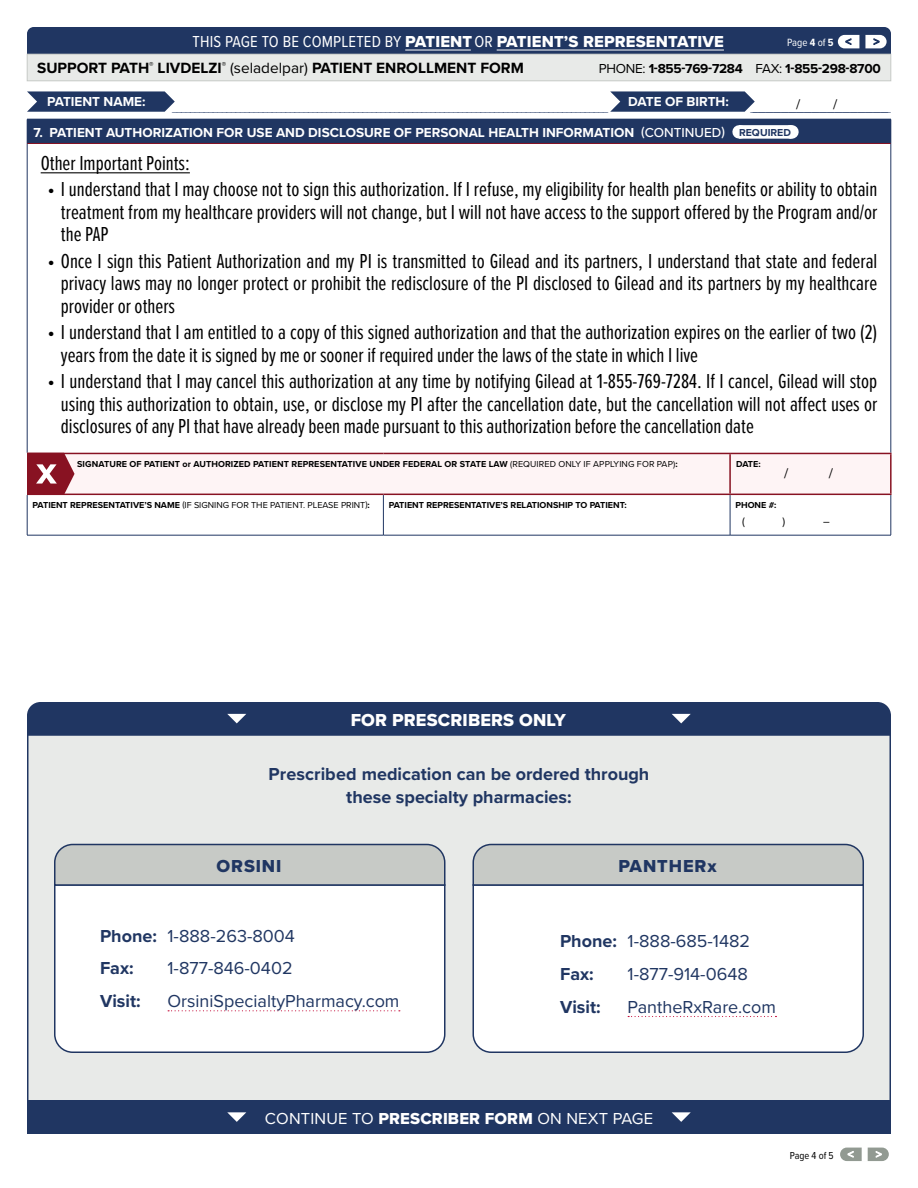
<style>
.page{position:relative;width:918px;height:1188px;background:#fff}
.page>*{position:absolute;margin:0;border:0;box-sizing:border-box;transform-origin:0 0}
.t1{font:21px/22.5px "Proxima Nova Ex Cn";color:#000;text-align:justify}
.t2{font:18px/33px "Proxima Nova";color:#203662}
.t3{font:700 18px/22.5px "Proxima Nova";color:#203662;text-align:center}
.t4{font:18px "Proxima Nova Extrabld";letter-spacing:.01em;color:#fff}
.t5{font:18px "Proxima Nova Extrabld";letter-spacing:.05em;color:#203662}
.t6{font:16.5px "Proxima Nova Extrabld";letter-spacing:.01em;color:#fff}
.t7{font:16.5px "Proxima Nova";letter-spacing:.01em;color:#fff}
.t8{font:700 15.3px "Proxima Nova";color:#000}
.t9{font:14.25px "Proxima Nova";color:#000}
.t10{font:700 13.5px "Proxima Nova";color:#fff}
.t11{font:700 13.5px "Proxima Nova";letter-spacing:-.02em;color:#000}
.t12{font:11.25px "Proxima Nova";color:#000}
.t13{font:10.8px "Proxima Nova Cond";color:#fff}
.t14{font:10.5px "Proxima Nova Cond";color:#000}
.t15{font:700 10.5px "Proxima Nova";color:#203662}
.t16{font:700 9px "Proxima Nova";color:#000}
.t17{font:9px "Proxima Nova";color:#203662}
.t18{font:9px "Proxima Nova";color:#000}
.s1{font-family:"Proxima Nova Cond"}
.s2{font-weight:400}
.s3{font-weight:700}
.s4{font-weight:500}
.s5{font-family:"Proxima Nova Extrabld"}
</style>
<div class="page">
<div style="left:840px;top:1148px;width:49px;height:13px;background:#929a92;border-radius:7px"></div>
<svg style="left:847px;top:1150px;width:35px;height:8px"></svg>
<div style="left:862px;top:1147px;width:6px;height:15px;background:#fff"></div>
<div style="left:27px;top:54px;width:864px;height:27px;background:#e8eae8;border:1px solid #c6cac6"></div>
<div style="left:27px;top:119px;width:864px;height:24px;background:#203662"></div>
<hr style="left:27px;top:143px;width:1px;height:310px;background:#203662">
<hr style="left:891px;top:143px;width:1px;height:310px;background:#203662">
<svg style="left:891px;top:119px;width:1px;height:24px"></svg>
<hr style="left:27px;top:143px;width:356px;height:1px;background:#881222">
<hr style="left:383px;top:143px;width:347px;height:1px;background:#881222">
<hr style="left:730px;top:143px;width:161px;height:1px;background:#881222">
<hr style="left:730px;top:453px;width:162px;height:1px;background:#881222">
<hr style="left:890px;top:454px;width:2px;height:40px;background:#881222">
<hr style="left:730px;top:494px;width:162px;height:1px;background:#881222">
<hr style="left:27px;top:495px;width:1px;height:40px;background:#203662">
<hr style="left:383px;top:495px;width:1px;height:40px;background:#203662">
<hr style="left:730px;top:495px;width:1px;height:40px;background:#203662">
<hr style="left:891px;top:495px;width:1px;height:40px;background:#203662">
<hr style="left:27px;top:535px;width:356px;height:1px;background:#203662">
<hr style="left:383px;top:535px;width:347px;height:1px;background:#203662">
<hr style="left:730px;top:535px;width:161px;height:1px;background:#203662">
<hr style="left:41px;top:172px;width:149px;height:1px;background:#000">
<div style="left:739px;top:125px;width:52px;height:14px;background:#fff"></div>
<svg style="left:765px;top:125px;width:27px;height:14px"></svg>
<svg style="left:27px;top:453px;width:864px;height:42px"></svg>
<div style="left:27px;top:736px;width:864px;height:364px;background:#e8eae8"></div>
<div style="left:27px;top:1100px;width:864px;height:34px;background:#203662"></div>
<svg style="left:227px;top:1112px;width:19px;height:10px"></svg>
<svg style="left:672px;top:1112px;width:19px;height:10px"></svg>
<div style="left:27px;top:702px;width:864px;height:34px;background:#203662"></div>
<svg style="left:53px;top:886px;width:393px;height:168px"></svg>
<svg style="left:53px;top:843px;width:393px;height:43px;background:#babfbf"></svg>
<svg style="left:168px;top:1010px;width:232px;height:1px"></svg>
<svg style="left:472px;top:886px;width:393px;height:168px"></svg>
<svg style="left:472px;top:843px;width:393px;height:43px;background:#babfbf"></svg>
<svg style="left:628px;top:1016px;width:148px;height:1px"></svg>
<svg style="left:27px;top:91px;width:148px;height:21px;background:#364a72"></svg>
<svg style="left:610px;top:91px;width:145px;height:21px;background:#374b72"></svg>
<svg style="left:27px;top:27px;width:864px;height:27px;background:#293e68"></svg>
<div style="left:859px;top:34px;width:6px;height:15px;background:#203662"></div>
<p class="t6" style="left:193px;top:29px;width:533px"><span class="s1">THIS PAGE TO BE COMPLETED BY</span> PATIENT<span class="s1">OR</span> PATIENT’S REPRESENTATIVE</p>
<p class="t8" style="left:37px;top:56px;width:488px">SUPPORT PATH<sup>®</sup> LIVDELZI<sup>®</sup> <span class="s2">(seladelpar)</span> PATIENT ENROLLMENT FORM</p>
<p class="t11" style="left:599px;top:58px;width:283px"><span class="s2">PHONE:</span> 1-855-769-7284 <span class="s2">FAX:</span> 1-855-298-8700</p>
<p class="t13" style="left:787px;top:35px;width:48px">Page <span class="s3">4</span> of <span class="s3">5</span></p>
<p class="t10" style="left:47px;top:91px;width:100px">PATIENT NAME:</p>
<p class="t17" style="left:172px;top:102px;width:437px">________________________________________________________________________________________________</p>
<p class="t10" style="left:628px;top:91px;width:102px">DATE OF BIRTH:</p>
<p class="t9" style="left:796px;top:94px;width:6px">/</p>
<p class="t9" style="left:833px;top:94px;width:6px">/</p>
<p class="t17" style="left:750px;top:102px;width:142px">______________________________________________________</p>
<p class="t10" style="left:33px;top:122px;width:693px">7. PATIENT AUTHORIZATION FOR USE AND DISCLOSURE OF PERSONAL HEALTH INFORMATION <span class="s4">(CONTINUED)</span></p>
<p class="t1" style="left:41px;top:150px;width:151px">Other Important Points:</p>
<p class="t1" style="left:61px;top:177px;width:818px;text-indent:-14px">• I understand that I may choose not to sign this authorization. If I refuse, my eligibility for health plan benefits or ability to obtain treatment from my healthcare providers will not change, but I will not have access to the support offered by the Program and/or the PAP</p>
<p class="t1" style="left:61px;top:249px;width:818px;text-indent:-14px">• Once I sign this Patient Authorization and my PI is transmitted to Gilead and its partners, I understand that state and federal privacy laws may no longer protect or prohibit the redisclosure of the PI disclosed to Gilead and its partners by my healthcare provider or others</p>
<p class="t1" style="left:61px;top:320px;width:818px;text-indent:-14px">• I understand that I am entitled to a copy of this signed authorization and that the authorization expires on the earlier of two (2) years from the date it is signed by me or sooner if required under the laws of the state in which I live</p>
<p class="t1" style="left:61px;top:369px;width:818px;text-indent:-14px">• I understand that I may cancel this authorization at any time by notifying Gilead at 1-855-769-7284. If I cancel, Gilead will stop using this authorization to obtain, use, or disclose my PI after the cancellation date, but the cancellation will not affect uses or disclosures of any PI that have already been made pursuant to this authorization before the cancellation date</p>
<p class="t16" style="left:77px;top:458px;width:602px">SIGNATURE OF PATIENT or AUTHORIZED PATIENT REPRESENTATIVE UNDER FEDERAL OR STATE LAW <span class="s2">(REQUIRED ONLY IF APPLYING FOR PAP)</span>:</p>
<p class="t16" style="left:736px;top:458px;width:26px">DATE:</p>
<p class="t18" style="left:33px;top:498px;width:339px"><span class="s3">PATIENT REPRESENTATIVE’S NAME</span> (IF SIGNING FOR THE PATIENT. PLEASE PRINT)<span class="s3">:</span></p>
<p class="t16" style="left:389px;top:498px;width:239px">PATIENT REPRESENTATIVE’S RELATIONSHIP TO PATIENT:</p>
<p class="t16" style="left:735px;top:498px;width:43px">PHONE #:</p>
<p class="t15" style="left:739px;top:125px;width:53px">REQUIRED</p>
<p class="t9" style="left:784px;top:463px;width:6px">/</p>
<p class="t9" style="left:829px;top:463px;width:6px">/</p>
<p class="t12" style="left:742px;top:513px;width:4px">(</p>
<p class="t12" style="left:783px;top:513px;width:4px">)</p>
<p class="t12" style="left:823px;top:513px;width:8px">–</p>
<p class="t4" style="left:351px;top:707px;width:217px">FOR PRESCRIBERS ONLY</p>
<p class="t3" style="left:269px;top:763px;width:382px">Prescribed medication can be ordered through these specialty pharmacies:</p>
<p class="t5" style="left:217px;top:852px;width:66px">ORSINI</p>
<p class="t5" style="left:618px;top:852px;width:100px">PANTHERx</p>
<p class="t2" style="left:100px;top:918px;width:196px"><span class="s3">Phone:</span> 1-888-263-8004<br><span class="s3">Fax:</span></p>
<p class="t2" style="left:168px;top:951px;width:127px">1-877-846-0402</p>
<p class="t2" style="left:560px;top:924px;width:192px"><span class="s3">Phone:</span> 1-888-685-1482<br><span class="s3">Fax:</span></p>
<p class="t2" style="left:628px;top:957px;width:122px">1-877-914-0648</p>
<p class="t3" style="left:100px;top:990px;width:42px">Visit:</p>
<p class="t2" style="left:168px;top:984px;width:233px">OrsiniSpecialtyPharmacy.com</p>
<p class="t3" style="left:560px;top:996px;width:42px">Visit:</p>
<p class="t2" style="left:628px;top:990px;width:150px">PantheRxRare.com</p>
<p class="t7" style="left:265px;top:1106px;width:390px">CONTINUE TO <span class="s5">PRESCRIBER FORM</span> ON NEXT PAGE</p>
<p class="t14" style="left:790px;top:1147px;width:46px">Page 4 of 5</p>
</div>
